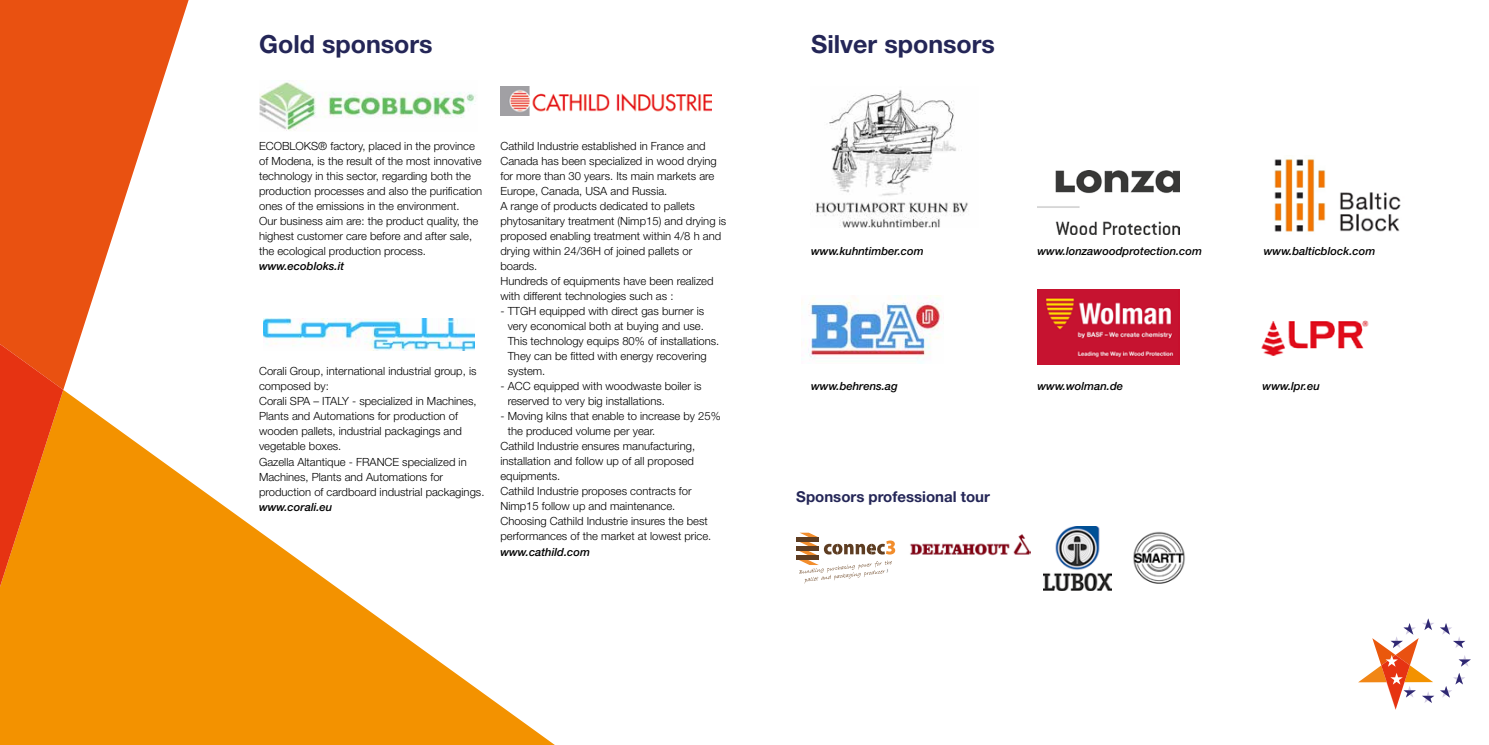
<style>
.page{position:relative;width:1489px;height:745px;background:#fff}
.page>*{position:absolute;margin:0;border:0;box-sizing:border-box;transform-origin:0 0}
.t1{font:700 25px "Helvetica Neue LT Std";color:#242657}
.t2{font:700 15px "Helvetica Neue LT Std";color:#242657}
.t3{font:300 11.25px/15px "Helvetica Neue LT Std";color:#000}
.t4{font:italic 500 11.25px "Helvetica Neue LT Std";color:#000}
</style>
<div class="page">
<svg style="left:0;top:389px;width:554px;height:355px;fill:#f39200"></svg>
<svg style="left:0;top:0;width:189px;height:389px;fill:#e95111"></svg>
<svg style="left:0;top:344px;width:63px;height:242px;background:#eb5b0b"></svg>
<img style="left:259px;top:80px;width:216px;height:51px">
<img style="left:263px;top:318px;width:211px;height:32px">
<img style="left:500px;top:86px;width:211px;height:30px">
<img style="left:815px;top:90px;width:153px;height:137px">
<img style="left:1037px;top:170px;width:142px;height:64px">
<img style="left:1274px;top:155px;width:127px;height:77px">
<img style="left:801px;top:295px;width:141px;height:68px">
<img style="left:1037px;top:289px;width:142px;height:75px">
<img style="left:1261px;top:320px;width:108px;height:36px">
<svg style="left:1358px;top:618px;width:112px;height:91px"></svg>
<hr style="left:796px;top:537px;width:22px;height:4px;background:#5e3d22">
<hr style="left:796px;top:546px;width:22px;height:4px;background:#5e3d22">
<hr style="left:796px;top:555px;width:22px;height:4px;background:#5e3d22">
<svg style="left:799px;top:532px;width:96px;height:51px"></svg>
<img style="left:824px;top:575px;width:4px;height:8px">
<img style="left:828px;top:570px;width:40px;height:13px">
<img style="left:910px;top:534px;width:120px;height:22px">
<img style="left:1043px;top:526px;width:67px;height:64px">
<img style="left:1133px;top:531px;width:52px;height:53px">
<h1 class="t1" style="left:259px;top:29px;width:175px">Gold sponsors</h1>
<p class="t3" style="left:259px;top:138px;width:225px">ECOBLOKS® factory, placed in the province of Modena, is the result of the most innovative technology in this sector, regarding both the production processes and also the purification ones of the emissions in the environment.<br>Our business aim are: the product quality, the highest customer care before and after sale, the ecological production process.</p>
<p class="t4" style="left:259px;top:259px;width:87px">www.ecobloks.it</p>
<p class="t3" style="left:259px;top:363px;width:227px">Corali Group, international industrial group, is composed by:<br>Corali SPA – ITALY - specialized in Machines, Plants and Automations for production of wooden pallets, industrial packagings and vegetable boxes.<br>Gazella Altantique - FRANCE specialized in Machines, Plants and Automations for production of cardboard industrial packagings.</p>
<p class="t4" style="left:259px;top:499px;width:75px">www.corali.eu</p>
<p class="t3" style="left:500px;top:138px;width:227px">Cathild Industrie established in France and Canada has been specialized in wood drying for more than 30 years. Its main markets are Europe, Canada, USA and Russia.<br>A range of products dedicated to pallets phytosanitary treatment (Nimp15) and drying is proposed enabling treatment within 4/8 h and drying within 24/36H of joined pallets or boards.<br>Hundreds of equipments have been realized with different technologies such as :</p>
<p class="t3" style="left:507px;top:303px;width:213px;text-indent:-7px">- TTGH equipped with direct gas burner is very economical both at buying and use.<br>This technology equips 80% of installations.<br>They can be fitted with energy recovering system.</p>
<p class="t3" style="left:507px;top:378px;width:195px;text-indent:-7px">- ACC equipped with woodwaste boiler is reserved to very big installations.</p>
<p class="t3" style="left:500px;top:408px;width:222px">- Moving kilns that enable to increase by 25%</p>
<p class="t3" style="left:507px;top:423px;width:149px">the produced volume per year.</p>
<p class="t3" style="left:500px;top:438px;width:196px">Cathild Industrie ensures manufacturing,</p>
<p class="t3" style="left:500px;top:453px;width:195px">installation and follow up of all proposed</p>
<p class="t3" style="left:500px;top:468px;width:61px">equipments.</p>
<p class="t3" style="left:500px;top:483px;width:193px">Cathild Industrie proposes contracts for</p>
<p class="t3" style="left:500px;top:498px;width:176px">Nimp15 follow up and maintenance.</p>
<p class="t3" style="left:500px;top:513px;width:209px">Choosing Cathild Industrie insures the best</p>
<p class="t3" style="left:500px;top:528px;width:212px">performances of the market at lowest price.</p>
<p class="t4" style="left:500px;top:544px;width:91px">www.cathild.com</p>
<h1 class="t1" style="left:811px;top:29px;width:185px">Silver sponsors</h1>
<p class="t4" style="left:811px;top:244px;width:114px">www.kuhntimber.com</p>
<p class="t4" style="left:1263px;top:244px;width:113px">www.balticblock.com</p>
<p class="t4" style="left:1037px;top:244px;width:166px">www.lonzawoodprotection.com</p>
<p class="t4" style="left:811px;top:379px;width:88px">www.behrens.ag</p>
<p class="t4" style="left:1037px;top:379px;width:87px">www.wolman.de</p>
<p class="t4" style="left:1262px;top:379px;width:59px">www.lpr.eu</p>
<h2 class="t2" style="left:796px;top:486px;width:195px">Sponsors professional tour</h2>
</div>
